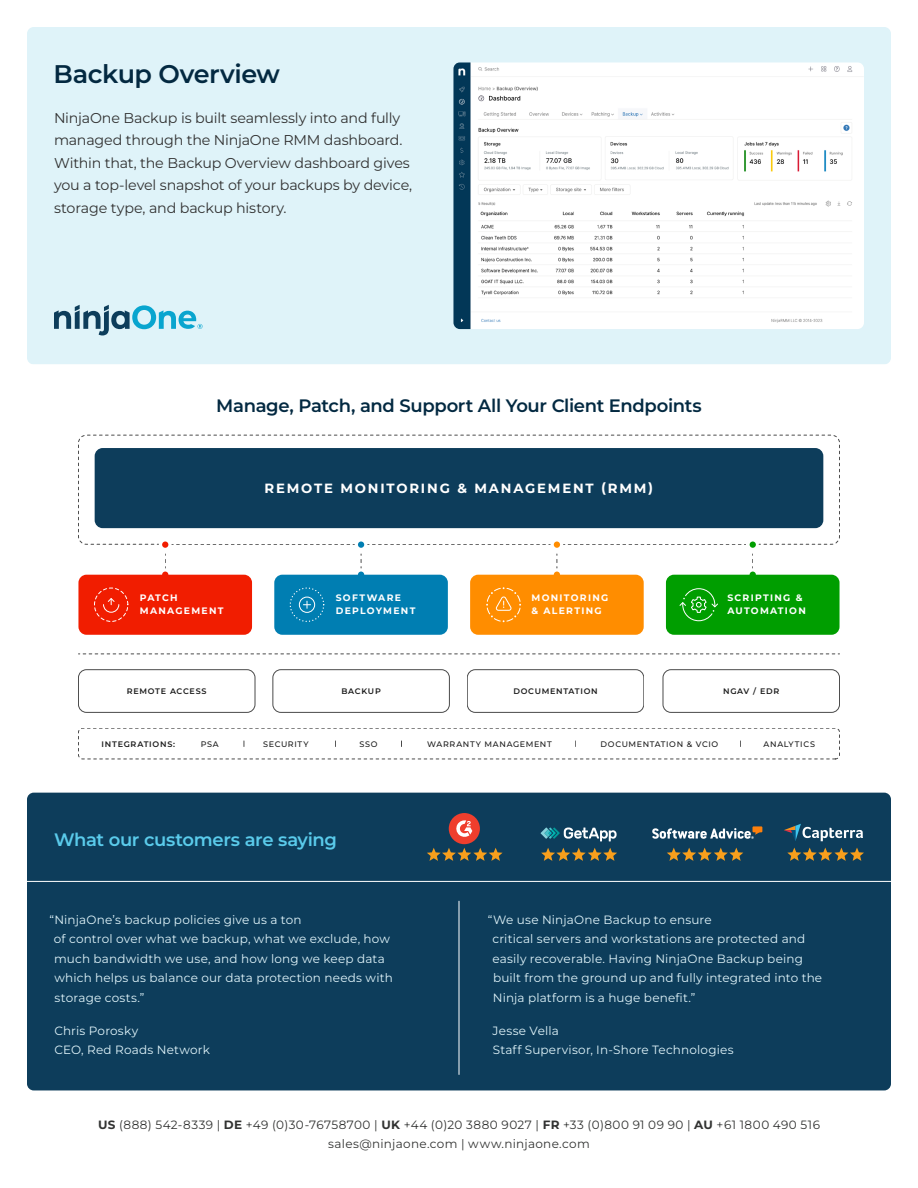
<style>
.page{position:relative;width:918px;height:1188px;background:#fff}
.page>*{position:absolute;margin:0;border:0;box-sizing:border-box;transform-origin:0 0}
.H2_Title{font:600 25.5px "Montserrat";letter-spacing:-.02em;color:#032941}
.H3_Title{font:600 18px "Montserrat";letter-spacing:-.02em;color:#032941}
.H3_Title-2{font:600 18px "Montserrat";letter-spacing:-.02em;color:#5acbeb}
.t1{font:14.25px/22.5px "Montserrat";letter-spacing:-.015em;color:#323232}
.t2{font:700 13.35px "Montserrat";letter-spacing:.14em;color:#fff}
.Testimonial{font:12px/19.5px "Montserrat";letter-spacing:.015em;color:#dff3f9}
.t3{font:12px/19.5px "Montserrat";letter-spacing:.035em;color:#323332;text-align:center}
.t4{font:700 9.3px/12.8px "Montserrat";letter-spacing:.14em;color:#fff}
.t5{font:500 7.95px "Montserrat";letter-spacing:.085em;color:#1c1c1c}
.t6{font:600 7.95px "Montserrat";letter-spacing:.095em;color:#1c1c1c}
.s1{font-weight:700}
</style>
<div class="page">
<div style="left:27px;top:793px;width:864px;height:297px;background:#0d3d5b;border-radius:7px"></div>
<div style="left:27px;top:27px;width:864px;height:337px;background:#dff3f9;border-radius:7px"></div>
<svg style="left:78px;top:654px;width:762px;height:1px"></svg>
<div style="left:95px;top:448px;width:728px;height:80px;background:#0d3d5b;border-radius:8px"></div>
<div style="left:78px;top:435px;width:762px;height:109px;border:1px dashed #1c1c1c;border-radius:8px"></div>
<div style="left:78px;top:670px;width:177px;height:43px;border:1px solid #1c1c1c;border-radius:8px"></div>
<div style="left:273px;top:670px;width:177px;height:43px;border:1px solid #1c1c1c;border-radius:8px"></div>
<div style="left:467px;top:670px;width:177px;height:43px;border:1px solid #1c1c1c;border-radius:8px"></div>
<div style="left:663px;top:670px;width:177px;height:43px;border:1px solid #1c1c1c;border-radius:8px"></div>
<div style="left:78px;top:728px;width:762px;height:31px;border:1px dashed #1c1c1c;border-radius:4px"></div>
<div style="left:78px;top:575px;width:174px;height:60px;background:#f11d00;border-radius:8px"></div>
<div style="left:274px;top:575px;width:174px;height:60px;background:#007eb2;border-radius:8px"></div>
<div style="left:470px;top:575px;width:174px;height:60px;background:#ff8d00;border-radius:8px"></div>
<div style="left:666px;top:575px;width:174px;height:60px;background:#009e00;border-radius:8px"></div>
<svg style="left:679px;top:588px;width:39px;height:34px"></svg>
<svg style="left:157px;top:542px;width:603px;height:6px"></svg>
<svg style="left:162px;top:554px;width:6px;height:21px"></svg>
<svg style="left:358px;top:554px;width:6px;height:21px"></svg>
<svg style="left:554px;top:554px;width:6px;height:21px"></svg>
<svg style="left:750px;top:554px;width:6px;height:21px"></svg>
<div style="left:299px;top:597px;width:16px;height:16px;border:1px solid #fff;border-radius:50%"></div>
<svg style="left:303px;top:601px;width:8px;height:7px"></svg>
<div style="left:94px;top:588px;width:34px;height:34px;border:1px dashed #fff;border-radius:50%"></div>
<svg style="left:103px;top:598px;width:17px;height:15px"></svg>
<div style="left:290px;top:587px;width:34px;height:35px;border:1px dashed #fff;border-radius:50%"></div>
<svg style="left:486px;top:587px;width:35px;height:35px"></svg>
<hr style="left:27px;top:881px;width:864px;height:1px;background:#fff">
<hr style="left:459px;top:901px;width:1px;height:173px;background:#fff">
<svg style="left:54px;top:305px;width:149px;height:30px"></svg>
<svg style="left:541px;top:848px;width:76px;height:13px"></svg>
<svg style="left:541px;top:827px;width:76px;height:14px"></svg>
<svg style="left:667px;top:848px;width:76px;height:13px"></svg>
<svg style="left:652px;top:826px;width:110px;height:13px"></svg>
<svg style="left:787px;top:848px;width:77px;height:13px"></svg>
<svg style="left:784px;top:824px;width:79px;height:17px"></svg>
<svg style="left:427px;top:848px;width:76px;height:13px"></svg>
<div style="left:449px;top:813px;width:31px;height:31px;background:#ef3e2d;border-radius:50%"></div>
<svg style="left:456px;top:820px;width:16px;height:17px"></svg>
<img style="left:453px;top:62px;width:411px;height:267px">
<p class="H2_Title" style="left:54px;top:57px;width:228px">Backup Overview</p>
<p class="t1" style="left:54px;top:106px;width:360px">NinjaOne Backup is built seamlessly into and fully managed through the NinjaOne RMM dashboard.<br>Within that, the Backup Overview dashboard gives you a top-level snapshot of your backups by device, storage type, and backup history.</p>
<p class="H3_Title" style="left:216px;top:394px;width:487px">Manage, Patch, and Support All Your Client Endpoints</p>
<p class="t2" style="left:264px;top:479px;width:390px">REMOTE MONITORING &amp; MANAGEMENT (RMM)</p>
<p class="t4" style="left:140px;top:591px;width:85px">PATCH<br>MANAGEMENT</p>
<p class="t4" style="left:336px;top:591px;width:81px">SOFTWARE<br>DEPLOYMENT</p>
<p class="t4" style="left:532px;top:591px;width:78px">MONITORING &amp; ALERTING</p>
<p class="t4" style="left:727px;top:591px;width:80px">SCRIPTING &amp;<br>AUTOMATION</p>
<p class="t6" style="left:127px;top:686px;width:81px">REMOTE ACCESS</p>
<p class="t6" style="left:341px;top:686px;width:41px">BACKUP</p>
<p class="t6" style="left:513px;top:686px;width:86px">DOCUMENTATION</p>
<p class="t6" style="left:723px;top:686px;width:58px">NGAV / EDR</p>
<p class="t6" style="left:102px;top:738px;width:75px">INTEGRATIONS:</p>
<p class="t5" style="left:201px;top:738px;width:19px">PSA</p>
<p class="t5" style="left:263px;top:738px;width:47px">SECURITY</p>
<p class="t5" style="left:360px;top:738px;width:20px">SSO</p>
<p class="t5" style="left:427px;top:738px;width:126px">WARRANTY MANAGEMENT</p>
<p class="t5" style="left:601px;top:738px;width:119px">DOCUMENTATION &amp; VCIO</p>
<p class="t5" style="left:764px;top:738px;width:53px">ANALYTICS</p>
<p class="H3_Title-2" style="left:54px;top:827px;width:285px">What our customers are saying</p>
<p class="Testimonial" style="left:54px;top:910px;width:340px;text-indent:-5px">“NinjaOne’s backup policies give us a ton<br>of control over what we backup, what we exclude, how much bandwidth we use, and how long we keep data which helps us balance our data protection needs with storage costs.”</p>
<p class="Testimonial" style="left:54px;top:1021px;width:157px">Chris Porosky<br>CEO, Red Roads Network</p>
<p class="Testimonial" style="left:492px;top:910px;width:331px;text-indent:-5px">“We use NinjaOne Backup to ensure<br>critical servers and workstations are protected and easily recoverable. Having NinjaOne Backup being built from the ground up and fully integrated into the Ninja platform is a huge benefit.”</p>
<p class="Testimonial" style="left:493px;top:1021px;width:242px">Jesse Vella<br>Staff Supervisor, In-Shore Technologies</p>
<p class="t3" style="left:98px;top:1114px;width:723px"><span class="s1">US</span> (888) 542-8339 | <span class="s1">DE</span> +49 (0)30-76758700 | <span class="s1">UK</span> +44 (0)20 3880 9027 | <span class="s1">FR</span> +33 (0)800 91 09 90 | <span class="s1">AU</span> +61 1800 490 516 sales@ninjaone.com | www.ninjaone.com</p>
</div>
